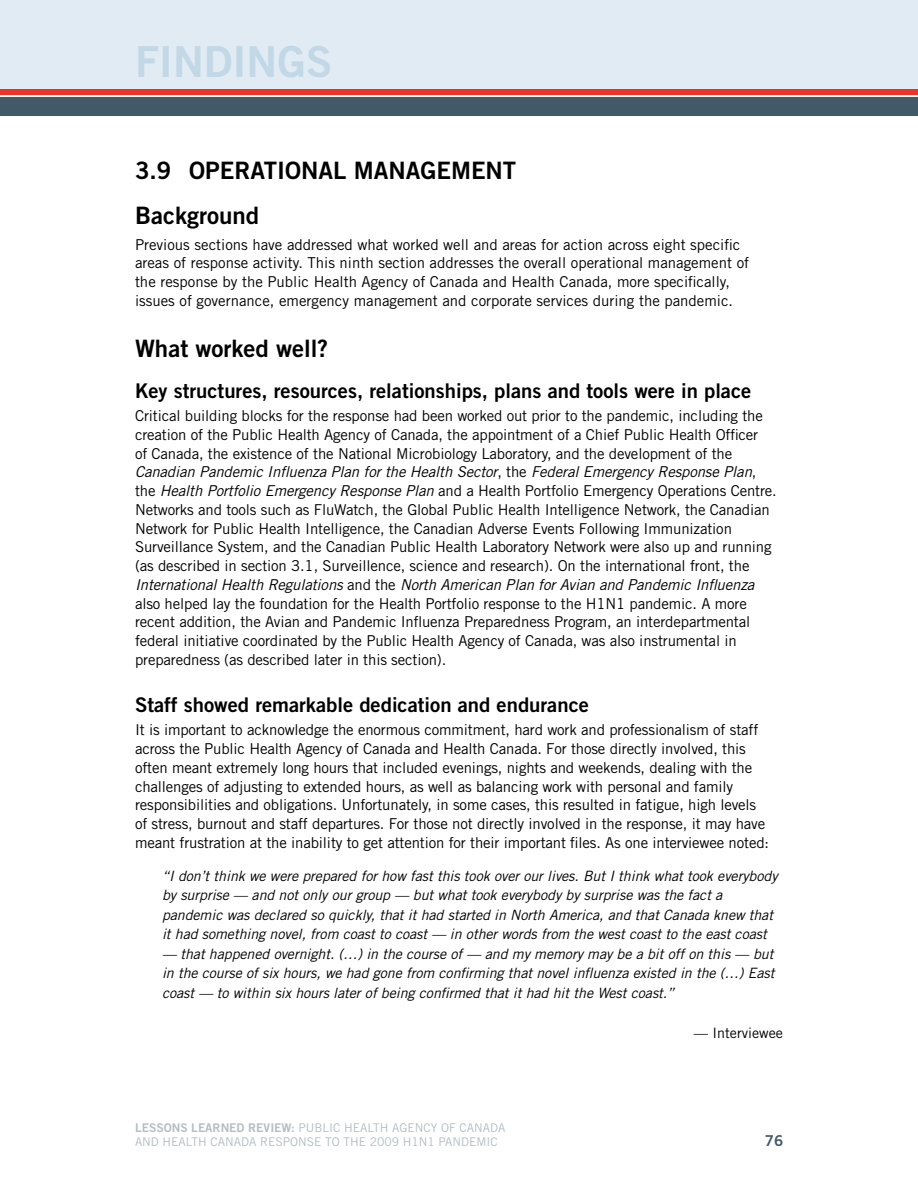
<style>
.page{position:relative;width:918px;height:1188px;background:#fff}
.page>*{position:absolute;margin:0;border:0;box-sizing:border-box;transform-origin:0 0}
.t1{font:42.75px "Trade Gothic LT Std Bd 2";color:#c2d8e7}
.t2{font:24px/44.7px "Trade Gothic LT Std Bd 2";color:#000}
.t3{font:20.25px "Trade Gothic LT Std Bd 2";color:#000}
.t4{font:15px/18.8px "Trade Gothic LT Std";letter-spacing:-.01em;color:#000}
.t5{font:15px "Trade Gothic LT Std Bd 2";color:#425968}
.t6{font:italic 14.25px/19.5px "Trade Gothic LT Std";letter-spacing:-.005em;color:#000}
.t7{font:14.25px "Trade Gothic LT Std";color:#000}
.t8{font:12px/14.2px "Trade Gothic LT Std";color:#b3bdc3}
.s1{font-style:italic}
.s2{font-family:"Trade Gothic LT Std Bd 2"}
</style>
<div class="page">
<div style="left:0;top:0;width:918px;height:90px;background:#e1ebf3"></div>
<div style="left:0;top:97px;width:918px;height:18px;background:#425968"></div>
<div style="left:0;top:90px;width:918px;height:5px;background:#ee3124"></div>
<h1 class="t1" style="left:135px;top:35px;width:199px">Findings</h1>
<h2 class="t2" style="left:135px;top:148px;width:383px;text-indent:85px">erational management<br>Background</h2>
<p class="t4" style="left:135px;top:235px;width:616px">Previous sections have addressed what worked well and areas for action across eight specific areas of response activity. This ninth section addresses the overall operational management of the response by the Public Health Agency of Canada and Health Canada, more specifically, issues of governance, emergency management and corporate services during the pandemic.</p>
<h2 class="t2" style="left:135px;top:326px;width:195px">What worked well?</h2>
<h3 class="t3" style="left:135px;top:378px;width:618px">Key structures, resources, relationships, plans and tools were in place</h3>
<p class="t4" style="left:135px;top:406px;width:643px">Critical building blocks for the response had been worked out prior to the pandemic, including the creation of the Public Health Agency of Canada, the appointment of a Chief Public Health Officer<br>of Canada, the existence of the National M icrobiology Laboratory, and the development of the <span class="s1">Canadian Pandemic Influenza Plan for the Health Sector</span>, the <span class="s1">Federal Emergency Response Plan</span>, the <span class="s1">Health Portfolio Emergency Response Plan</span> and a Health Portfolio E mergency Operations Centre.<br>Networks and tools such as FluWatch, the Global Public Health I ntelligence Network, the Canadian Network for Public Health I ntelligence, the Canadian Adverse Events Following I mmunization Surveillance System, and the Canadian Public Health Laboratory Network were also up and running (as described in section 3.1, Surveillence, science and research). On the international front, the <span class="s1">International Health Regulations</span> and the <span class="s1">North American Plan for Avian and Pandemic Influenza </span>also helped lay the foundation for the Health Portfolio response to the H1N 1 pandemic. A more recent addition, the Avian and Pandemic I nfluenza Preparedness Program, an interdepartmental federal initiative coordinated by the Public Health Agency of Canada, was also instrumental in preparedness (as described later in this section).</p>
<h3 class="t3" style="left:135px;top:692px;width:455px">Staff showed remarkable dedication and endurance</h3>
<p class="t4" style="left:135px;top:721px;width:636px">It is important to acknowledge the enormous commitment, hard work and professionalism of staff across the Public Health Agency of Canada and Health Canada. For those directly involved, this often meant extremely long hours that included evenings, nights and weekends, dealing with the challenges of adjusting to extended hours, as well as balancing work with personal and family responsibilities and obligations. U nfortunately, in some cases, this resulted in fatigue, high levels of stress, burnout and staff departures. For those not directly involved in the response, it may have meant frustration at the inability to get attention for their important files. As one interviewee noted:</p>
<p class="t6" style="left:162px;top:866px;width:617px">“I don’t think we were prepared for how fast this took over our lives. But I think what took everybody by surprise — and not only our group — but what took everybody by surprise was the fact a pandemic was declared so quickly, that it had started in North America, and that Canada knew that it had something novel, from coast to coast — in other words from the west coast to the east coast</p>
<p class="t6" style="left:162px;top:944px;width:614px;text-align:justify">— that happened overnight. (…) in the course of — and my memory may be a bit off on this — but in the course of six hours, we had gone from confirming that novel influenza existed in the (…) East coast — to within six hours later of being confirmed that it had hit the West coast.”</p>
<p class="t7" style="left:694px;top:1024px;width:91px">— I nterviewee</p>
<h2 class="t2" style="left:135px;top:148px;width:54px">3.9 Op</h2>
<p class="t8" style="left:135px;top:1120px;width:372px"><span class="s2">Lessons Learned Review:</span> Public Health Agency of Canada and Health Canada Response to th e 2009 H1N 1 Pandemic</p>
<p class="t5" style="left:765px;top:1131px;width:20px">76</p>
</div>
